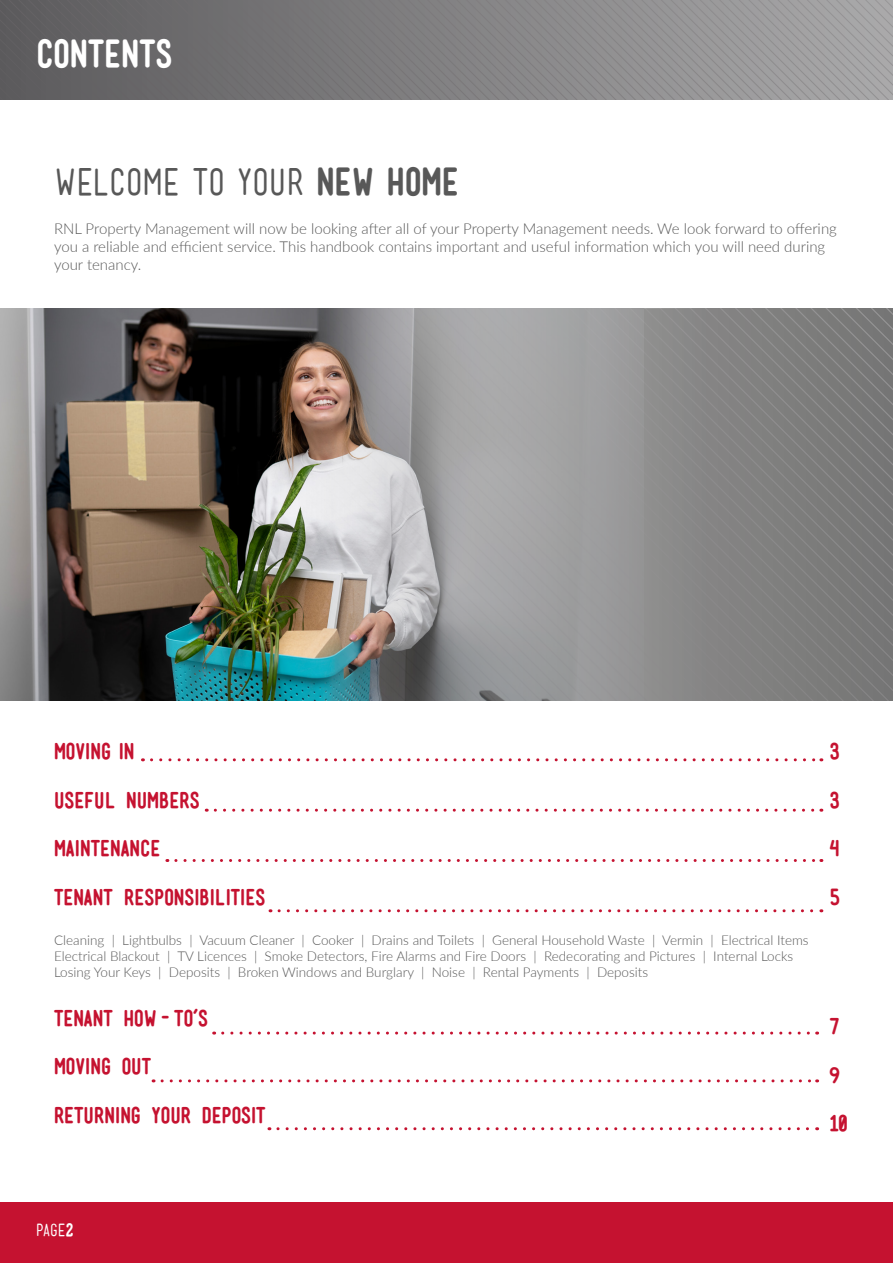
<style>
.page{position:relative;width:893px;height:1263px;background:#fff}
.page>*{position:absolute;margin:0;border:0;box-sizing:border-box;transform-origin:0 0}
.t1{font:36px "Mensch";color:#585858}
.t2{font:700 36px "Mensch";color:#fff}
.t3{font:700 21px "Mensch";color:#c51230}
.t4{font:16.5px "Mensch";color:#fff}
.t5{font:300 15px/18px "Lato";color:#585858}
.t6{font:300 13.5px/16.2px "Lato";color:#585858}
.s1{font-weight:700}
</style>
<div class="page">
<svg style="left:0;top:0;width:893px;height:99px"></svg>
<div style="left:0;top:1202px;width:893px;height:61px;background:#c51230"></div>
<svg style="left:151px;top:758px;width:671px;height:3px"></svg>
<svg style="left:215px;top:809px;width:607px;height:3px"></svg>
<svg style="left:176px;top:859px;width:646px;height:3px"></svg>
<svg style="left:279px;top:909px;width:543px;height:3px"></svg>
<svg style="left:278px;top:1127px;width:540px;height:3px"></svg>
<svg style="left:223px;top:1031px;width:595px;height:3px"></svg>
<svg style="left:162px;top:1079px;width:656px;height:3px"></svg>
<img style="left:0;top:309px;width:298px;height:391px">
<svg style="left:877px;top:309px;width:16px;height:391px"></svg>
<svg style="left:862px;top:309px;width:15px;height:391px"></svg>
<svg style="left:847px;top:309px;width:15px;height:391px"></svg>
<svg style="left:832px;top:309px;width:15px;height:391px"></svg>
<svg style="left:817px;top:309px;width:15px;height:391px"></svg>
<svg style="left:802px;top:309px;width:15px;height:391px"></svg>
<svg style="left:787px;top:309px;width:15px;height:391px"></svg>
<svg style="left:772px;top:309px;width:15px;height:391px"></svg>
<svg style="left:757px;top:309px;width:15px;height:391px"></svg>
<div style="left:741px;top:309px;width:16px;height:391px;background:#828181"></div>
<div style="left:726px;top:309px;width:15px;height:391px;background:#838282"></div>
<div style="left:711px;top:309px;width:15px;height:391px;background:#858484"></div>
<div style="left:696px;top:309px;width:15px;height:391px;background:#868585"></div>
<div style="left:681px;top:309px;width:15px;height:391px;background:#888"></div>
<div style="left:666px;top:309px;width:15px;height:391px;background:#8b8b8a"></div>
<div style="left:651px;top:309px;width:15px;height:391px;background:#8e8e8d"></div>
<div style="left:636px;top:309px;width:15px;height:391px;background:#939293"></div>
<div style="left:621px;top:309px;width:15px;height:391px;background:#989898"></div>
<div style="left:606px;top:309px;width:15px;height:391px;background:#9b9b9c"></div>
<div style="left:590px;top:309px;width:16px;height:391px;background:#9e9e9f"></div>
<div style="left:575px;top:309px;width:15px;height:391px;background:#9f9fa0"></div>
<svg style="left:560px;top:309px;width:15px;height:391px"></svg>
<svg style="left:545px;top:309px;width:15px;height:391px"></svg>
<svg style="left:530px;top:309px;width:15px;height:391px"></svg>
<svg style="left:515px;top:309px;width:15px;height:391px"></svg>
<svg style="left:500px;top:309px;width:15px;height:391px"></svg>
<svg style="left:485px;top:309px;width:15px;height:391px"></svg>
<svg style="left:470px;top:309px;width:15px;height:391px"></svg>
<svg style="left:455px;top:309px;width:15px;height:391px"></svg>
<svg style="left:439px;top:309px;width:16px;height:391px"></svg>
<svg style="left:424px;top:309px;width:15px;height:391px"></svg>
<svg style="left:409px;top:309px;width:15px;height:391px"></svg>
<img style="left:298px;top:309px;width:111px;height:391px">
<h1 class="t2" style="left:36px;top:38px;width:138px">CONTENTS</h1>
<h1 class="t1" style="left:54px;top:166px;width:406px">WELCOME TO YOUR <span class="s1">NEW HOME</span></h1>
<p class="t5" style="left:54px;top:219px;width:784px">RNL Property Management will now be looking after all of your Property Management needs. We look forward to offering you a reliable and efficient service. This handbook contains important and useful information which you will need during your tenancy.</p>
<h2 class="t3" style="left:54px;top:742px;width:82px">MOVING IN</h2>
<h2 class="t3" style="left:54px;top:790px;width:147px">USEFUL NUMBERS</h2>
<h2 class="t3" style="left:54px;top:839px;width:108px">MAINTENANCE</h2>
<h2 class="t3" style="left:54px;top:888px;width:213px">TENANT RESPONSIBILITIES</h2>
<p class="t6" style="left:54px;top:931px;width:756px">Cleaning | Lightbulbs | Vacuum Cleaner | Cooker | Drains and Toilets | General Household Waste | Vermin | Electrical Items<br>Electrical Blackout | TV Licences | Smoke Detectors, Fire Alarms and Fire Doors | Redecorating and Pictures | Internal Locks<br>Losing Your Keys | Deposits | Broken Windows and Burglary | Noise | Rental Payments | Deposits</p>
<h2 class="t3" style="left:54px;top:1008px;width:155px">TENANT HOW-TO’S</h2>
<h2 class="t3" style="left:54px;top:1057px;width:99px">MOVING OUT</h2>
<h2 class="t3" style="left:54px;top:1105px;width:213px">RETURNING YOUR DEPOSIT</h2>
<h2 class="t3" style="left:830px;top:742px;width:11px">3</h2>
<h2 class="t3" style="left:830px;top:790px;width:11px">3</h2>
<h2 class="t3" style="left:830px;top:839px;width:10px">4</h2>
<h2 class="t3" style="left:830px;top:888px;width:11px">5</h2>
<h2 class="t3" style="left:830px;top:1017px;width:10px">7</h2>
<h2 class="t3" style="left:830px;top:1065px;width:11px">9</h2>
<h2 class="t3" style="left:830px;top:1114px;width:19px">10</h2>
<p class="t4" style="left:36px;top:1222px;width:39px">PAGE<span class="s1">2</span></p>
</div>
